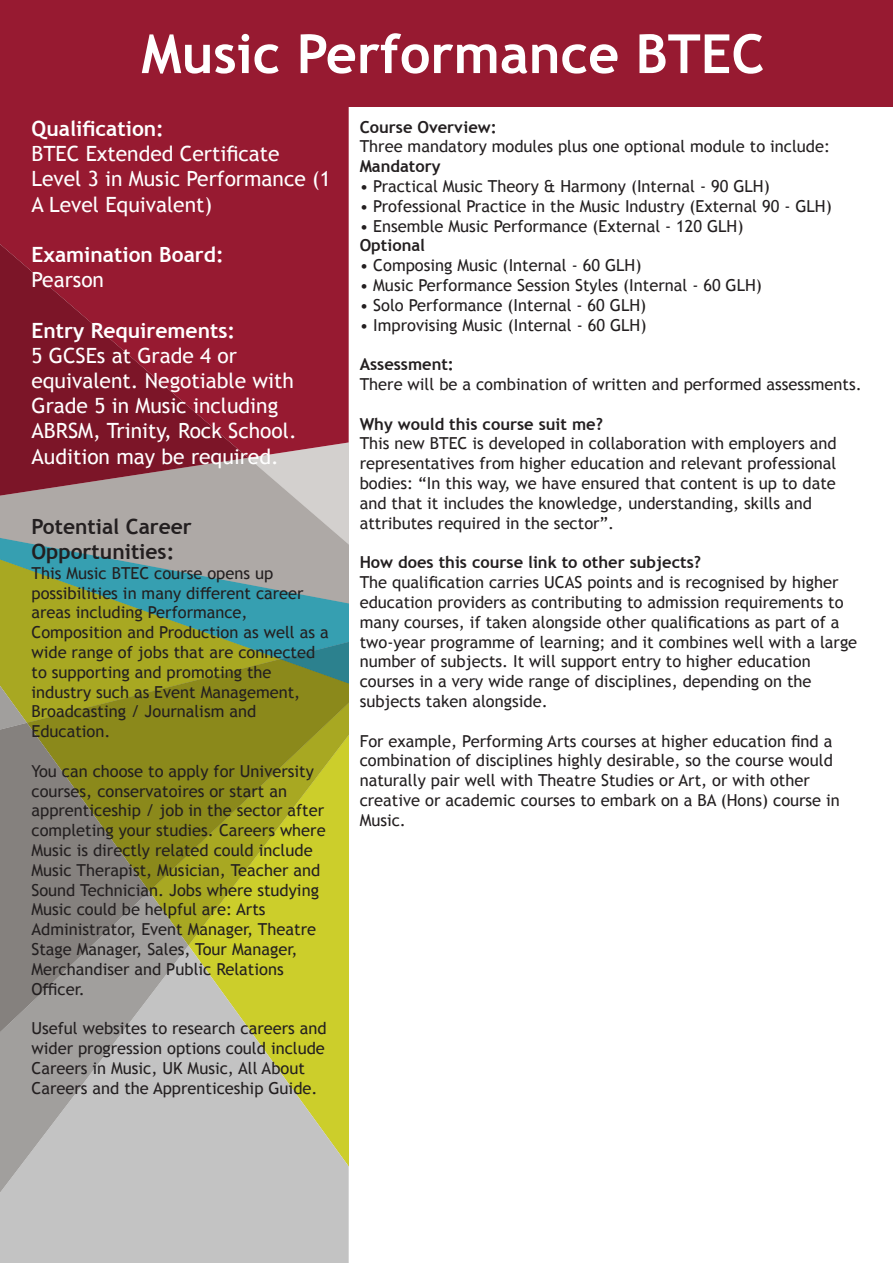
<style>
.page{position:relative;width:893px;height:1263px;background:#fff}
.page>*{position:absolute;margin:0;border:0;box-sizing:border-box;transform-origin:0 0}
.t1{font:700 54px "Trebuchet MS";color:#fff}
.t2{font:21px/25.2px "Trebuchet MS";color:#fff}
.t3{font:700 21px "Trebuchet MS";color:#fff}
.t4{font:700 21px "Trebuchet MS";color:#231f20}
.t5{font:16.5px/19.8px "Trebuchet MS";color:#231f20}
.t6{font:700 16.5px "Trebuchet MS";color:#231f20}
</style>
<div class="page">
<div style="left:0;top:0;width:893px;height:106px;background:#971a31"></div>
<svg style="left:0;top:945px;width:349px;height:318px;fill:#c3c3c3"></svg>
<div style="left:0;top:106px;width:349px;height:335px;background:#971a31"></div>
<svg style="left:0;top:233px;width:248px;height:208px;fill:#971a31"></svg>
<svg style="left:188px;top:891px;width:161px;height:54px;fill:#ccce2b"></svg>
<svg style="left:0;top:891px;width:188px;height:318px;fill:#c3c3c3"></svg>
<svg style="left:0;top:441px;width:349px;height:282px"></svg>
<svg style="left:27px;top:659px;width:322px;height:232px;fill:#8c8a22"></svg>
<svg style="left:0;top:723px;width:149px;height:321px;fill:#85817e"></svg>
<p class="t1" style="left:141px;top:20px;width:625px">Music Performance BTEC</p>
<p class="t3" style="left:32px;top:115px;width:134px">Qualification:</p>
<p class="t2" style="left:32px;top:141px;width:301px">BTEC Extended Certificate<br>Level 3 in Music Performance (1<br>A Level Equivalent)</p>
<p class="t3" style="left:32px;top:241px;width:194px">Examination Board:</p>
<p class="t2" style="left:32px;top:267px;width:74px">Pearson</p>
<p class="t3" style="left:32px;top:317px;width:205px">Entry Requirements:</p>
<p class="t2" style="left:32px;top:343px;width:267px">5 GCSEs at Grade 4 or equivalent. Negotiable with<br>Grade 5 in Music including<br>ABRSM, Trinity, Rock School.<br>Audition may be required.</p>
<p class="t4" style="left:32px;top:513px;width:162px">Potential Career</p>
<p class="t4" style="left:32px;top:538px;width:144px">Opportunities:</p>
<p class="t5" style="left:32px;top:563px;width:299px">This Music BTEC course opens up possibilities in many different career areas including Performance,<br>Composition and Production as well as a wide range of jobs that are connected to supporting and promoting the industry such as Event Management,<br>Broadcasting / Journalism and<br>Education.</p>
<p class="t5" style="left:32px;top:761px;width:296px">You can choose to apply for University courses, conservatoires or start an apprenticeship / job in the sector after completing your studies. Careers where Music is directly related could include Music Therapist, Musician, Teacher and Sound Technician. Jobs where studying Music could be helpful are: Arts Administrator, Event Manager, Theatre Stage Manager, Sales, Tour Manager, Merchandiser and Public Relations Officer.</p>
<p class="t5" style="left:32px;top:1018px;width:297px">Useful websites to research careers and wider progression options could include Careers in Music, UK Music, All About Careers and the Apprenticeship Guide.</p>
<p class="t6" style="left:360px;top:116px;width:139px">Course Overview:</p>
<p class="t5" style="left:360px;top:137px;width:472px">Three mandatory modules plus one optional module to include:</p>
<p class="t6" style="left:360px;top:156px;width:82px">Mandatory</p>
<p class="t5" style="left:360px;top:176px;width:412px">• Practical Music Theory &amp; Harmony (Internal - 90 GLH)</p>
<p class="t5" style="left:360px;top:196px;width:474px">• Professional Practice in the Music Industry (External 90 - GLH)</p>
<p class="t5" style="left:360px;top:216px;width:385px">• Ensemble Music Performance (External - 120 GLH)</p>
<p class="t6" style="left:360px;top:235px;width:67px">Optional</p>
<p class="t5" style="left:360px;top:255px;width:283px">• Composing Music (Internal - 60 GLH)</p>
<p class="t5" style="left:360px;top:275px;width:404px">• Music Performance Session Styles (Internal - 60 GLH)</p>
<p class="t5" style="left:360px;top:295px;width:288px">• Solo Performance (Internal - 60 GLH)</p>
<p class="t5" style="left:360px;top:315px;width:288px">• Improvising Music (Internal - 60 GLH)</p>
<p class="t6" style="left:360px;top:354px;width:96px">Assessment:</p>
<p class="t5" style="left:360px;top:374px;width:504px">There will be a combination of written and performed assessments.</p>
<p class="t6" style="left:360px;top:413px;width:245px">Why would this course suit me?</p>
<p class="t5" style="left:360px;top:434px;width:478px">This new BTEC is developed in collaboration with employers and</p>
<p class="t5" style="left:360px;top:453px;width:478px">representatives from higher education and relevant professional</p>
<p class="t5" style="left:360px;top:473px;width:478px">bodies: “In this way, we have ensured that content is up to date</p>
<p class="t5" style="left:360px;top:493px;width:454px">and that it includes the knowledge, understanding, skills and</p>
<p class="t5" style="left:360px;top:513px;width:256px">attributes required in the sector”.</p>
<p class="t6" style="left:360px;top:552px;width:343px">How does this course link to other subjects?</p>
<p class="t5" style="left:360px;top:572px;width:480px">The qualification carries UCAS points and is recognised by higher</p>
<p class="t5" style="left:360px;top:592px;width:485px">education providers as contributing to admission requirements to</p>
<p class="t5" style="left:360px;top:612px;width:481px">many courses, if taken alongside other qualifications as part of a</p>
<p class="t5" style="left:360px;top:632px;width:499px">two-year programme of learning; and it combines well with a large</p>
<p class="t5" style="left:360px;top:651px;width:453px">number of subjects. It will support entry to higher education</p>
<p class="t5" style="left:360px;top:671px;width:453px">courses in a very wide range of disciplines, depending on the</p>
<p class="t5" style="left:360px;top:691px;width:190px">subjects taken alongside.</p>
<p class="t5" style="left:360px;top:731px;width:474px">For example, Performing Arts courses at higher education find a</p>
<p class="t5" style="left:360px;top:750px;width:475px">combination of disciplines highly desirable, so the course would</p>
<p class="t5" style="left:360px;top:770px;width:452px">naturally pair well with Theatre Studies or Art, or with other</p>
<p class="t5" style="left:360px;top:790px;width:482px">creative or academic courses to embark on a BA (Hons) course in</p>
<p class="t5" style="left:360px;top:810px;width:48px">Music.</p>
</div>
